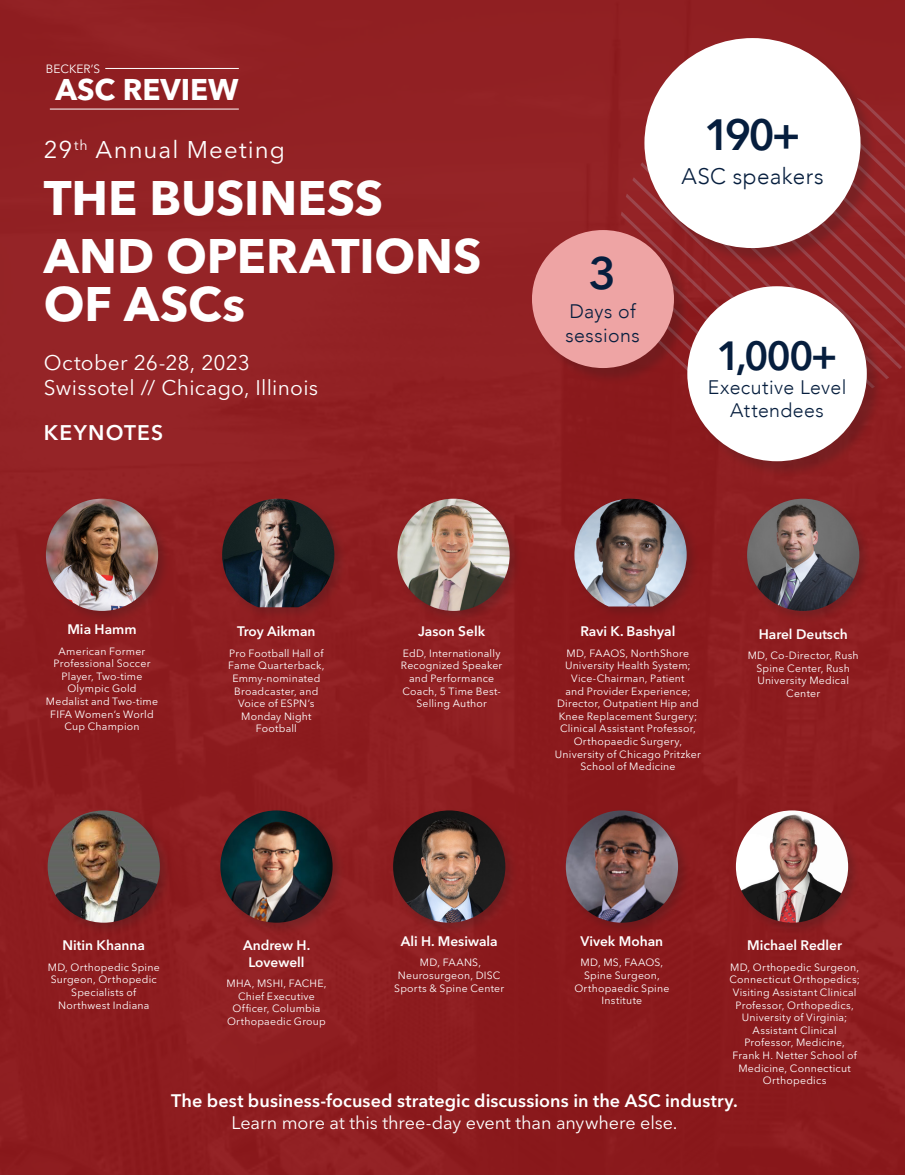
<style>
.page{position:relative;width:905px;height:1175px;background:#fff}
.page>*{position:absolute;margin:0;border:0;box-sizing:border-box;transform-origin:0 0}
.keynote_panelists_na{font:700 48px/57.6px "Avenir Next LT Pro";letter-spacing:-.005em;color:#fff}
.t1{font:600 45px "Avenir Next LT Pro";color:#061e3e}
.t2{font:600 43.35px "Avenir Next LT Pro";color:#061e3e}
.t3{font:600 40.35px "Avenir Next LT Pro";color:#061e3e}
.t4{font:700 29.7px "Avenir Next LT Pro";color:#fff}
.keynote_panelists_na-2{font:24px "Avenir Next LT Pro";letter-spacing:.04em;color:#fff}
.t5{font:300 22.5px "Avenir";letter-spacing:.02em;color:#061e3e}
.keynote_panelists_na-3{font:21px/25.2px "Avenir Next LT Pro";letter-spacing:.015em;color:#fff}
.Conf_Schedule_Date{font:600 21px "Avenir Next LT Pro";letter-spacing:.055em;color:#fff}
.t6{font:300 19.5px/23.4px "Avenir";letter-spacing:.02em;color:#061e3e;text-align:center}
.keynote_panelists_na-4{font:600 18px/21.6px "Avenir Next LT Pro";letter-spacing:.005em;color:#fff;text-align:center}
.Cover_Speaker_Name{font:600 13.65px/16.5px "Avenir Next LT Pro";color:#fff;text-align:center}
.t7{font:11.85px "Avenir Next LT Pro";color:#fff}
.cover_speaker_info{font:10.5px/12.6px "Avenir Next LT Pro";letter-spacing:.02em;color:#fff;text-align:center}
.Cover_Speaker_Name-2{font:10.5px/12.6px "Avenir Next LT Pro";letter-spacing:.02em;color:#fff;text-align:center}
.s1{font-weight:400}
</style>
<div class="page">
<div style="left:0;top:0;width:904px;height:1174px;background:#90191c"></div>
<hr style="left:50px;top:109px;width:189px;height:1px;background:#fff">
<hr style="left:105px;top:68px;width:134px;height:1px;background:#fff">
<div style="left:217px;top:807px;width:128px;height:128px;background:#231f20;opacity:.25"></div>
<img style="left:220px;top:810px;width:112px;height:112px;border-radius:56px">
<div style="left:732px;top:807px;width:129px;height:128px;background:#231f20;opacity:.25"></div>
<img style="left:735px;top:810px;width:113px;height:112px;border-radius:56px">
<div style="left:44px;top:807px;width:129px;height:128px;background:#231f20;opacity:.25"></div>
<img style="left:48px;top:810px;width:112px;height:112px;border-radius:56px">
<div style="left:743px;top:495px;width:129px;height:129px;background:#231f20;opacity:.25"></div>
<img style="left:747px;top:498px;width:112px;height:113px;border-radius:56px">
<div style="left:571px;top:495px;width:128px;height:124px;background:#231f20;opacity:.25"></div>
<img style="left:574px;top:498px;width:112px;height:108px">
<div style="left:219px;top:495px;width:128px;height:125px;background:#231f20;opacity:.25"></div>
<img style="left:222px;top:498px;width:112px;height:109px">
<div style="left:394px;top:495px;width:128px;height:129px;background:#231f20;opacity:.25"></div>
<img style="left:397px;top:498px;width:112px;height:113px;border-radius:56px">
<div style="left:390px;top:807px;width:128px;height:128px;background:#231f20;opacity:.25"></div>
<img style="left:393px;top:810px;width:112px;height:112px;border-radius:56px">
<div style="left:562px;top:807px;width:128px;height:128px;background:#231f20;opacity:.25"></div>
<img style="left:566px;top:810px;width:112px;height:112px;border-radius:56px">
<div style="left:43px;top:495px;width:128px;height:128px;background:#231f20;opacity:.25"></div>
<img style="left:46px;top:498px;width:112px;height:113px;border-radius:56px">
<svg style="left:621px;top:102px;width:283px;height:277px"></svg>
<div style="left:688px;top:288px;width:195px;height:190px;background:#231f20;opacity:.23"></div>
<div style="left:687px;top:286px;width:179px;height:175px;background:#fff;border-radius:50%"></div>
<div style="left:533px;top:231px;width:157px;height:153px;background:#231f20;opacity:.23"></div>
<div style="left:532px;top:230px;width:142px;height:138px;background:#eea4a4;border-radius:50%"></div>
<div style="left:645px;top:39px;width:232px;height:225px;background:#231f20;opacity:.23"></div>
<div style="left:644px;top:38px;width:216px;height:210px;background:#fff;border-radius:50%"></div>
<p class="t7" style="left:46px;top:62px;width:56px">BECKER’S</p>
<p class="t4" style="left:55px;top:72px;width:185px">ASC REVIEW</p>
<p class="keynote_panelists_na-2" style="left:44px;top:135px;width:243px">29<sup>th</sup> Annual Meeting</p>
<p class="keynote_panelists_na" style="left:44px;top:169px;width:439px">THE BUSINESS<br>AND OPERATIONS</p>
<p class="keynote_panelists_na" style="left:44px;top:275px;width:203px">OF ASCs</p>
<p class="keynote_panelists_na-3" style="left:44px;top:349px;width:276px">October 26-28, 2023<br>Swissotel // Chicago, Illinois</p>
<p class="Conf_Schedule_Date" style="left:44px;top:419px;width:121px">KEYNOTES</p>
<p class="t1" style="left:589px;top:245px;width:29px">3</p>
<p class="t6" style="left:565px;top:300px;width:76px;text-align:left">Days of sessions</p>
<p class="t2" style="left:704px;top:109px;width:98px">190+</p>
<p class="t5" style="left:681px;top:163px;width:144px">ASC speakers</p>
<p class="t3" style="left:716px;top:331px;width:123px">1,000+</p>
<p class="t6" style="left:707px;top:375px;width:140px">Executive Level<br>Attendees</p>
<p class="Cover_Speaker_Name" style="left:67px;top:621px;width:71px">Mia Hamm</p>
<p class="cover_speaker_info" style="left:46px;top:644px;width:114px">American Former<br>Professional Soccer<br>Player, Two-time<br>Olympic Gold<br>Medalist and Two-time<br>FIFA Women’s World<br>Cup Champion</p>
<p class="Cover_Speaker_Name" style="left:237px;top:623px;width:80px">Troy Aikman</p>
<p class="cover_speaker_info" style="left:228px;top:647px;width:98px">Pro Football Hall of<br>Fame Quarterback,<br>Emmy-nominated<br>Broadcaster, and<br>Voice of ESPN’s<br>Monday Night<br>Football</p>
<p class="Cover_Speaker_Name" style="left:62px;top:937px;width:84px">Nitin Khanna</p>
<p class="cover_speaker_info" style="left:48px;top:960px;width:113px">MD, Orthopedic Spine<br>Surgeon, Orthopedic<br>Specialists of<br>Northwest Indiana</p>
<p class="Cover_Speaker_Name" style="left:243px;top:937px;width:69px">Andrew H.<br>Lovewell</p>
<p class="Cover_Speaker_Name-2" style="left:226px;top:977px;width:101px">MHA, MSHI, FACHE,<br>Chief Executive<br>Officer, Columbia<br>Orthopaedic Group</p>
<p class="Cover_Speaker_Name" style="left:418px;top:623px;width:68px">Jason Selk</p>
<p class="cover_speaker_info" style="left:401px;top:647px;width:103px">EdD, Internationally<br>Recognized Speaker and Performance<br>Coach, 5 Time Best-<br>Selling Author</p>
<p class="Cover_Speaker_Name" style="left:580px;top:623px;width:96px">Ravi K. Bashyal</p>
<p class="cover_speaker_info" style="left:555px;top:647px;width:147px">MD, FAAOS, NorthShore<br>University Health System;<br>Vice-Chairman, Patient<br>and Provider Experience;<br>Director, Outpatient Hip and<br>Knee Replacement Surgery;<br>Clinical Assistant Professor,<br>Orthopaedic Surgery,<br>University of Chicago Pritzker<br>School of Medicine</p>
<p class="Cover_Speaker_Name" style="left:758px;top:625px;width:91px">Harel Deutsch</p>
<p class="cover_speaker_info" style="left:747px;top:649px;width:112px">MD, Co-Director, Rush<br>Spine Center, Rush<br>University Medical<br>Center</p>
<p class="Cover_Speaker_Name" style="left:400px;top:932px;width:99px">Ali H. Mesiwala</p>
<p class="cover_speaker_info" style="left:394px;top:956px;width:111px">MD, FAANS,<br>Neurosurgeon, DISC<br>Sports &amp; Spine Center</p>
<p class="Cover_Speaker_Name" style="left:580px;top:932px;width:84px">Vivek Mohan</p>
<p class="cover_speaker_info" style="left:574px;top:956px;width:96px">MD, MS, FAAOS,<br>Spine Surgeon,<br>Orthopaedic Spine<br>Institute</p>
<p class="Cover_Speaker_Name" style="left:747px;top:937px;width:96px">Michael Redler</p>
<p class="cover_speaker_info" style="left:729px;top:960px;width:132px">MD, Orthopedic Surgeon,<br>Connecticut Orthopedics;<br>Visiting Assistant Clinical<br>Professor, Orthopedics,<br>University of Virginia;<br>Assistant Clinical<br>Professor, Medicine,<br>Frank H. Netter School of<br>Medicine, Connecticut<br>Orthopedics</p>
<p class="keynote_panelists_na-4" style="left:171px;top:1089px;width:568px">The best business-focused strategic discussions in the ASC industry.<br><span class="s1">Learn more at this three-day event than anywhere else.</span></p>
</div>
